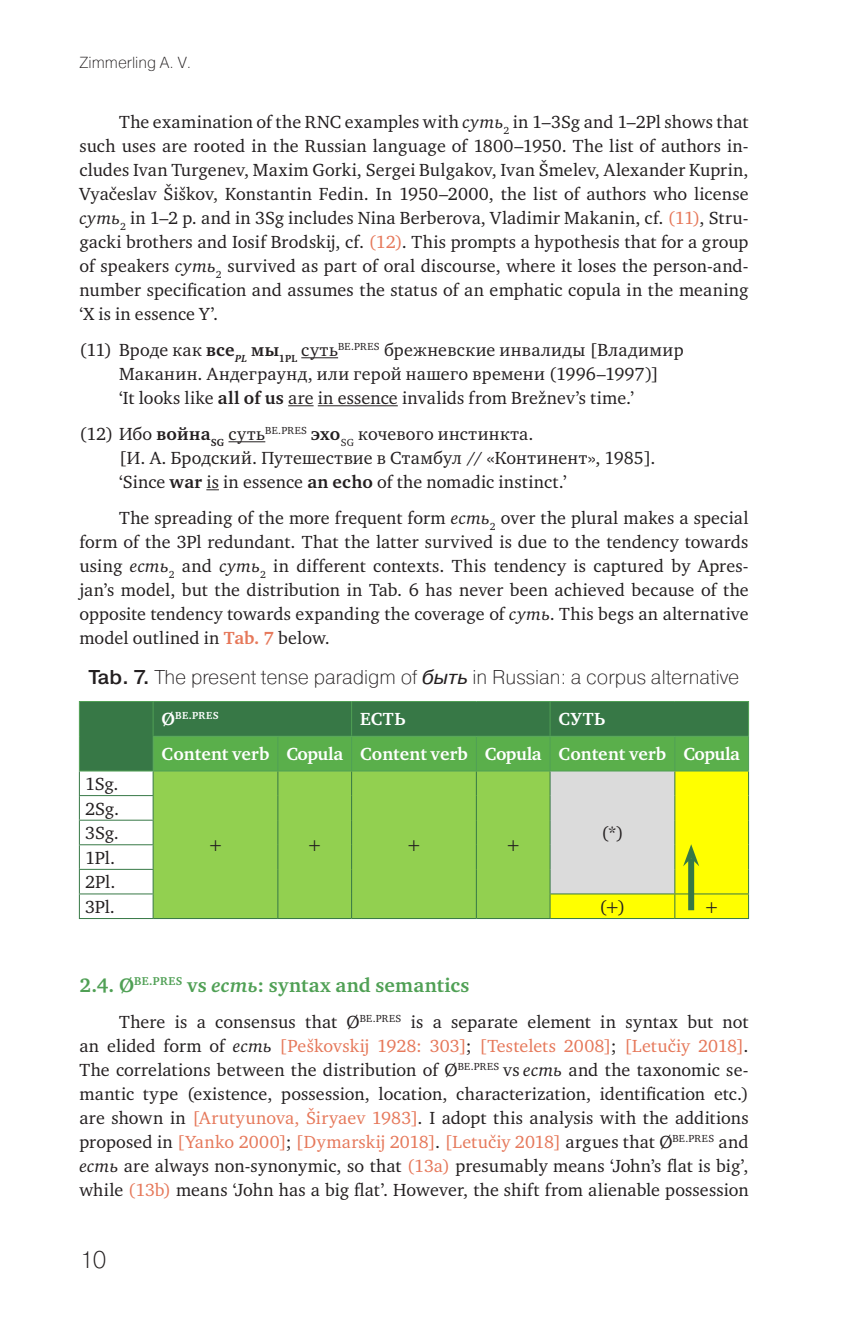
<style>
.page{position:relative;width:862px;height:1332px;background:#fff}
.page>*{position:absolute;margin:0;border:0;box-sizing:border-box;transform-origin:0 0}
.t1{font:200 24px "Pragmatica";color:#231f20}
.t2{font:200 20px "Pragmatica";color:#231f20}
.t3{font:700 20px "Charter ITC";letter-spacing:.02em;color:#50a055}
.t4{font:18px/24px "Charter ITC";letter-spacing:.01em;color:#231f20;text-align:justify}
.t5{font:700 18px/34.8px "Charter ITC";letter-spacing:.005em;color:#fff}
.t6{font:18px/24.6px "Charter ITC";letter-spacing:-.01em;color:#231f20}
.t7{font:200 16px "Pragmatica";color:#231f20}
.t8{font:700 10.4px "Charter ITC";letter-spacing:.025em;color:#fff}
.s1{font-style:italic}
.s2{color:#e6785a}
.s3{font-weight:700}
.s4{font-weight:700;color:#e6785a}
.s5{font-weight:500}
.s6{font-weight:400;font-style:italic}
.s7{font-size:18px}
</style>
<div class="page">
<hr style="left:301px;top:357px;width:37px;height:1px;background:#231f20">
<svg style="left:288px;top:405px;width:25px;height:1px"></svg>
<hr style="left:318px;top:405px;width:80px;height:1px;background:#231f20">
<hr style="left:228px;top:441px;width:37px;height:1px;background:#231f20">
<svg style="left:206px;top:489px;width:13px;height:1px"></svg>
<div style="left:80px;top:702px;width:668px;height:69px;background:#377846"></div>
<hr style="left:79px;top:701px;width:74px;height:1px;background:#50a055">
<hr style="left:79px;top:702px;width:1px;height:34px;background:#50a055">
<hr style="left:153px;top:701px;width:125px;height:1px;background:#50a055">
<hr style="left:153px;top:702px;width:1px;height:34px;background:#50a055">
<hr style="left:278px;top:701px;width:73px;height:1px;background:#50a055">
<hr style="left:351px;top:701px;width:125px;height:1px;background:#50a055">
<hr style="left:351px;top:702px;width:1px;height:34px;background:#50a055">
<hr style="left:476px;top:701px;width:74px;height:1px;background:#50a055">
<hr style="left:550px;top:701px;width:125px;height:1px;background:#50a055">
<hr style="left:549px;top:702px;width:1px;height:34px;background:#50a055">
<hr style="left:675px;top:701px;width:74px;height:1px;background:#50a055">
<hr style="left:748px;top:702px;width:1px;height:34px;background:#50a055">
<hr style="left:79px;top:736px;width:1px;height:35px;background:#50a055">
<hr style="left:79px;top:771px;width:74px;height:1px;background:#50a055">
<hr style="left:79px;top:795px;width:75px;height:1px;background:#377846">
<hr style="left:79px;top:820px;width:75px;height:1px;background:#377846">
<hr style="left:79px;top:844px;width:75px;height:1px;background:#377846">
<hr style="left:79px;top:869px;width:75px;height:1px;background:#377846">
<hr style="left:79px;top:893px;width:75px;height:1px;background:#377846">
<svg style="left:79px;top:772px;width:1px;height:146px"></svg>
<hr style="left:79px;top:918px;width:74px;height:1px;background:#377846">
<svg style="left:153px;top:736px;width:596px;height:183px"></svg>
<p class="t7" style="left:79px;top:52px;width:113px">Zimmerling A. V.</p>
<p class="t4" style="left:79px;top:110px;width:671px;text-indent:40px">The examination of the RNC examples with <span class="s1">суть</span><sub>2</sub> in 1–3Sg and 1–2Pl shows that such uses are rooted in the Russian language of 1800–1950. The list of authors in&shy;cludes Ivan Turgenev, Maxim Gorki, Sergei Bulgakov, Ivan Šmelev, Alexander Kuprin, Vyačeslav Šiškov, Konstantin Fedin. In 1950–2000, the list of authors who license <span class="s1">суть</span><sub>2</sub> in 1–2 p. and in 3Sg includes Nina Berberova, Vladimir Makanin, cf. <span class="s2">(11)</span>, Stru&shy;gacki brothers and Iosif Brodskij, cf. <span class="s2">(12)</span>. This prompts a hypothesis that for a group of speakers <span class="s1">суть</span><sub>2</sub> survived as part of oral discourse, where it loses the person-and&shy;number specification and assumes the status of an emphatic copula in the meaning ‘X is in essence Y’.</p>
<p class="t4" style="left:119px;top:338px;width:566px;text-align:left;text-indent:-40px">(11) Вроде как <span class="s3">все</span><sub>PL</sub> <span class="s3">мы</span><sub>1PL</sub> суть<sup>BE.PRES</sup> брежневские инвалиды [Владимир<br>Маканин. Андеграунд, или герой нашего времени (1996–1997)]<br>‘It looks like <span class="s3">all of us</span> are in essence invalids from Brežnev’s time.’</p>
<p class="t4" style="left:119px;top:422px;width:538px;text-align:left;text-indent:-40px">(12) Ибо <span class="s3">война</span><sub>SG</sub> суть<sup>BE.PRES</sup> <span class="s3">эхо</span><sub>SG</sub> кочевого инстинкта.<br>[И. А. Бродский. Путешествие в Стамбул // «Континент», 1985]. ‘Since <span class="s3">war</span> is in essence <span class="s3">an echo</span> of the nomadic instinct.’</p>
<p class="t4" style="left:79px;top:506px;width:671px;text-indent:40px">The spreading of the more frequent form <span class="s1">есть</span><sub>2</sub> over the plural makes a special form of the 3Pl redundant. That the latter survived is due to the tendency towards using <span class="s1">есть</span><sub>2</sub> and <span class="s1">суть</span><sub>2</sub> in different contexts. This tendency is captured by Apres&shy;jan’s model, but the distribution in Tab. 6 has never been achieved because of the opposite tendency towards expanding the coverage of <span class="s1">суть</span>. This begs an alternative model outlined in <span class="s4">Tab. 7</span> below.</p>
<p class="t2" style="left:89px;top:664px;width:652px"><span class="s5">Tab. 7.</span> The present tense paradigm of <span class="s6">быть</span> in Russian: a corpus alternative</p>
<p class="t8" style="left:162px;top:709px;width:59px"><span class="s7">Ø</span>BE.PRES</p>
<p class="t5" style="left:360px;top:702px;width:47px">ЕСТЬ</p>
<p class="t5" style="left:162px;top:702px;width:580px;text-indent:397px">СУТЬ<br>Content verb Copula Content verb Copula Content verb Copula</p>
<p class="t4" style="left:85px;top:772px;width:35px">1Sg.</p>
<p class="t6" style="left:85px;top:796px;width:36px">2Sg.<br>3Sg.<br>1Pl.<br>2Pl.<br>3Pl.</p>
<p class="t4" style="left:208px;top:833px;width:16px">+</p>
<p class="t4" style="left:307px;top:833px;width:16px">+</p>
<p class="t4" style="left:406px;top:833px;width:16px">+</p>
<p class="t4" style="left:506px;top:833px;width:16px">+</p>
<p class="t4" style="left:601px;top:821px;width:24px">(*)</p>
<p class="t4" style="left:599px;top:895px;width:27px">(+)</p>
<p class="t4" style="left:704px;top:895px;width:16px">+</p>
<p class="t3" style="left:79px;top:973px;width:391px">2.4. Ø<sup>BE.PRES</sup> vs <span class="s1">есть</span>: syntax and semantics</p>
<p class="t4" style="left:79px;top:1010px;width:671px;text-indent:40px">There is a consensus that Ø<sup>BE.PRES</sup> is a separate element in syntax but not an elided form of <span class="s1">есть</span> <span class="s2">[Peškovskij 1928: 303]</span>; <span class="s2">[Testelets 2008]</span>; <span class="s2">[Letučiy 2018]</span>.<br>The correlations between the distribution of Ø<sup>BE.PRES</sup> vs <span class="s1">есть</span> and the taxonomic se&shy;mantic type (existence, possession, location, characterization, identification etc.) are shown in <span class="s2">[Arutyunova, Širyaev 1983]</span>. I adopt this analysis with the additions proposed in <span class="s2">[Yanko 2000]</span>; <span class="s2">[Dymarskij 2018]</span>. <span class="s2">[Letučiy 2018]</span> argues that Ø<sup>BE.PRES</sup> and <span class="s1">есть</span> are always non-synonymic, so that <span class="s2">(13a)</span> presumably means ‘John’s flat is big’, while <span class="s2">(13b)</span> means ‘John has a big flat’. However, the shift from alienable possession</p>
<h1 class="t1" style="left:79px;top:1244px;width:29px">10</h1>
</div>
